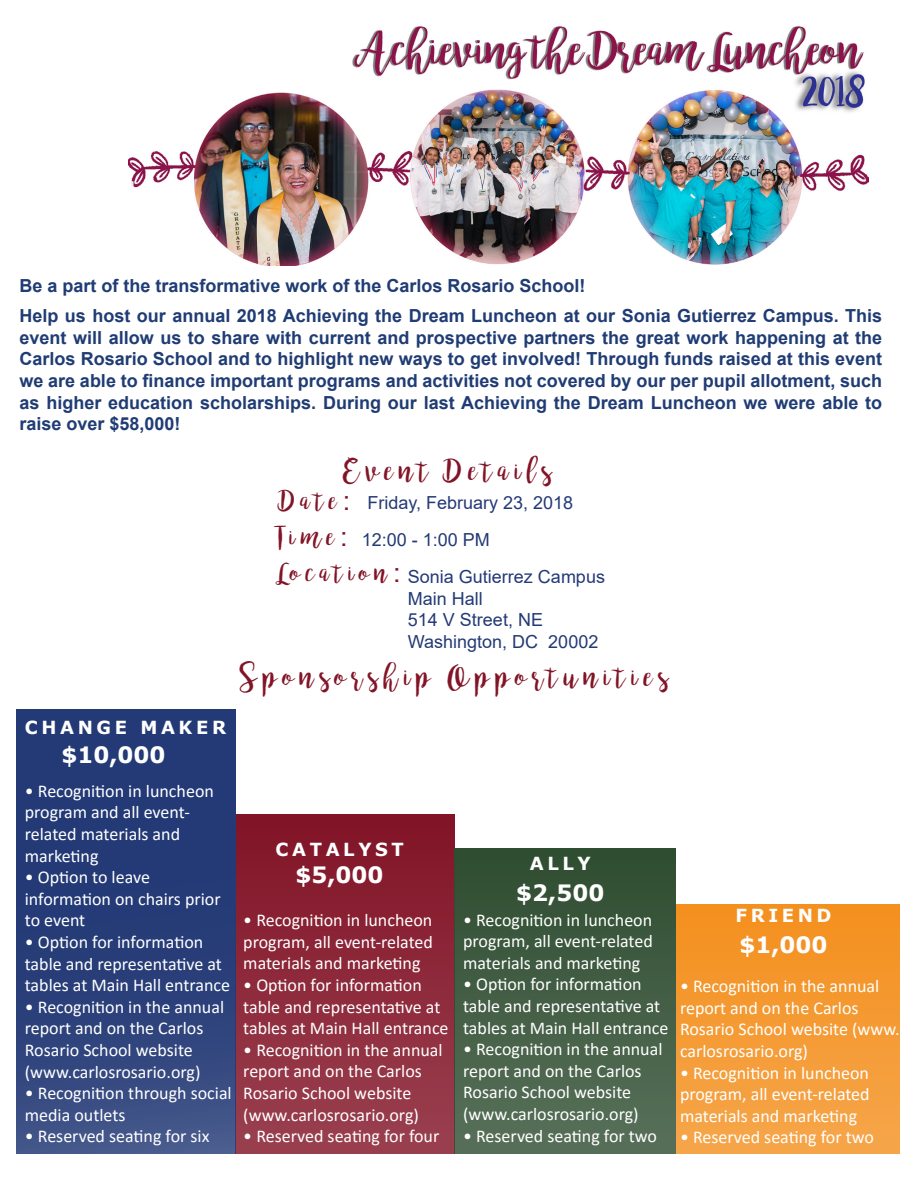
<style>
.page{position:relative;width:918px;height:1188px;background:#fff}
.page>*{position:absolute;margin:0;border:0;box-sizing:border-box;transform-origin:0 0}
.t1{font:30px "bromello";letter-spacing:.2em;color:#821427}
.t2{font:27px "bromello";letter-spacing:.2em;color:#821427}
.t3{font:700 27px "Verdana";color:#fff}
.t4{font:700 22.5px "Verdana";color:#fff}
.t5{font:18px/21.6px "Calibri";color:#fff}
.t6{font:700 18px/21.6px "Arial";color:#203c74;text-align:justify}
.t7{font:18px "Arial";color:#243a76}
.t8{font:700 18px "Verdana";letter-spacing:.2em;color:#fff}
.s1{font-family:"Arial"}
</style>
<div class="page">
<div style="left:235px;top:815px;width:219px;height:339px;background:linear-gradient(to bottom,#811327,#99404f)"></div>
<div style="left:16px;top:709px;width:219px;height:445px;background:linear-gradient(to bottom,#1c3371,#3b4e84)"></div>
<div style="left:455px;top:849px;width:221px;height:305px;background:linear-gradient(to bottom,#2f4d31,#587059)"></div>
<img style="left:129px;top:26px;width:739px;height:239px">
<div style="left:676px;top:905px;width:224px;height:249px;background:linear-gradient(to bottom,#f4901e,#f6a64a)"></div>
<p class="t6" style="left:20px;top:275px;width:568px">Be a part of the transformative work of the Carlos Rosario School!</p>
<p class="t6" style="left:20px;top:305px;width:864px">Help us host our annual 2018 Achieving the Dream Luncheon at our Sonia Gutierrez Campus. This event will allow us to share with current and prospective partners the great work happening at the Carlos Rosario School and to highlight new ways to get involved! Through funds raised at this event we are able to finance important programs and activities not covered by our per pupil allotment, such as higher education scholarships. During our last Achieving the Dream Luncheon we were able to raise over $58,000!</p>
<p class="t1" style="left:344px;top:452px;width:210px">Event Details</p>
<p class="t2" style="left:280px;top:484px;width:72px">Date<span class="s1">:</span></p>
<p class="t2" style="left:277px;top:520px;width:72px">Time<span class="s1">:</span></p>
<p class="t2" style="left:277px;top:556px;width:125px">Location<span class="s1">:</span></p>
<p class="t7" style="left:367px;top:490px;width:207px">Friday, February 23, 2018</p>
<p class="t7" style="left:362px;top:527px;width:130px">12:00 - 1:00 PM</p>
<p class="t7" style="left:408px;top:564px;width:199px">Sonia Gutierrez Campus</p>
<p class="t7" style="left:408px;top:586px;width:77px">Main Hall</p>
<p class="t7" style="left:408px;top:608px;width:137px">514 V Street, NE</p>
<p class="t7" style="left:408px;top:629px;width:192px">Washington, DC 20002</p>
<p class="t1" style="left:240px;top:658px;width:430px">Sponsorship Opportunities</p>
<p class="t8" style="left:25px;top:715px;width:203px">CHANGE MAKER</p>
<p class="t4" style="left:61px;top:739px;width:106px">$10,000</p>
<p class="t5" style="left:25px;top:780px;width:191px">• Recognition in luncheon program and all event&shy;related materials and marketing</p>
<p class="t5" style="left:25px;top:866px;width:197px">• Option to leave information on chairs prior to event</p>
<p class="t5" style="left:25px;top:931px;width:207px">• Option for information table and representative at tables at Main Hall entrance</p>
<p class="t5" style="left:25px;top:996px;width:201px">• Recognition in the annual report and on the Carlos<br>Rosario School website (www.carlosrosario.org)</p>
<p class="t5" style="left:25px;top:1082px;width:208px">• Recognition through social media outlets</p>
<p class="t5" style="left:25px;top:1125px;width:186px">• Reserved seating for six</p>
<p class="t8" style="left:276px;top:837px;width:130px">CATALYST</p>
<p class="t4" style="left:295px;top:859px;width:90px">$5,000</p>
<p class="t5" style="left:243px;top:909px;width:191px;text-align:justify">• Recognition in luncheon program, all event-related materials and marketing</p>
<p class="t5" style="left:243px;top:974px;width:207px">• Option for information table and representative at tables at Main Hall entrance</p>
<p class="t5" style="left:243px;top:1039px;width:201px">• Recognition in the annual report and on the Carlos<br>Rosario School website (www.carlosrosario.org)</p>
<p class="t5" style="left:243px;top:1125px;width:198px">• Reserved seating for four</p>
<p class="t8" style="left:530px;top:851px;width:62px">ALLY</p>
<p class="t4" style="left:516px;top:877px;width:90px">$2,500</p>
<p class="t5" style="left:463px;top:908px;width:191px;text-align:justify">• Recognition in luncheon program, all event-related materials and marketing</p>
<p class="t5" style="left:463px;top:973px;width:207px">• Option for information table and representative at tables at Main Hall entrance</p>
<p class="t5" style="left:463px;top:1038px;width:201px">• Recognition in the annual report and on the Carlos<br>Rosario School website (www.carlosrosario.org)</p>
<p class="t5" style="left:463px;top:1124px;width:195px">• Reserved seating for two</p>
<p class="t8" style="left:735px;top:903px;width:98px">FRIEND</p>
<p class="t4" style="left:739px;top:929px;width:90px">$1,000</p>
<p class="t5" style="left:680px;top:975px;width:221px">• Recognition in the annual report and on the Carlos<br>Rosario School website (www. carlosrosario.org)</p>
<p class="t5" style="left:680px;top:1061px;width:191px;text-align:justify">• Recognition in luncheon program, all event-related materials and marketing</p>
<p class="t5" style="left:680px;top:1126px;width:195px">• Reserved seating for two</p>
<p class="t3" style="left:701px;top:1085px;width:107px">$1,000</p>
</div>
